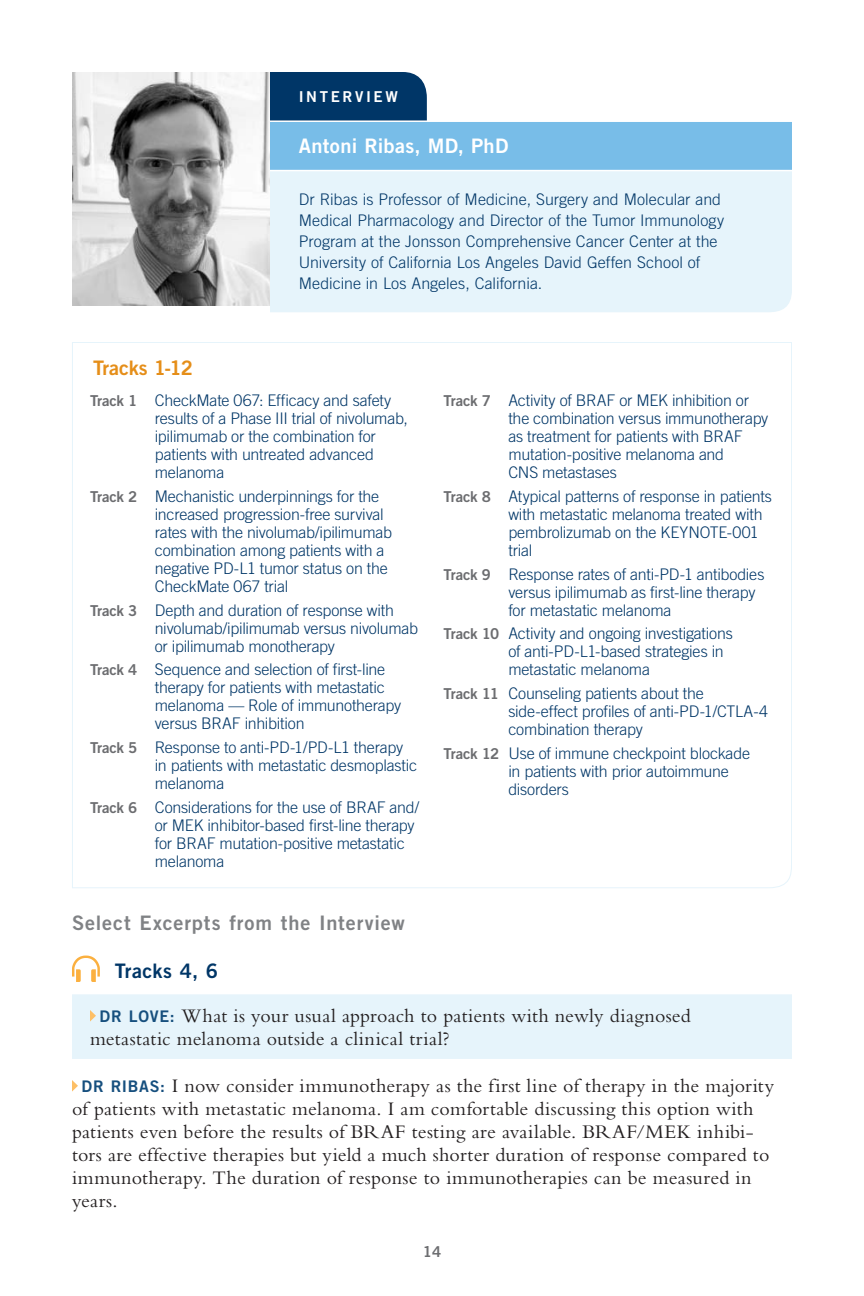
<style>
.page{position:relative;width:864px;height:1296px;background:#fff}
.page>*{position:absolute;margin:0;border:0;box-sizing:border-box;transform-origin:0 0}
._05__Body_Copy{font:20px/23px "Bembo RTP Std";letter-spacing:.01em;color:#231f20}
._05__Body_copy_Blue{font:20px/23px "Bembo RTP Std";letter-spacing:.01em;color:#231f20}
._08__INTVW__Select_e{font:20px "Trade Gothic LT Std Bd 2";letter-spacing:.045em;color:#808285}
._07__Faculty_physici{font:20px "Trade Gothic LT Std Bd 2";letter-spacing:.015em;color:#fff}
._08__INTVW__Tracks_h{font:20px "Trade Gothic LT Std Bd 2";letter-spacing:-.01em;color:#e58e19}
._08__INTVW__Headline{font:20px "Trade Gothic LT Std Bd 2";letter-spacing:.02em;color:#003667}
._08__INTVW__Tracks_t{font:300 16px/18px "Trade Gothic LT Std";letter-spacing:-.01em;color:#003667}
._07__Faculty_affilia{font:300 16px/21px "Trade Gothic LT Std";letter-spacing:.005em;color:#003667}
.t1{font:15px "Trade Gothic LT Std Bd 2";letter-spacing:.175em;color:#fff}
.t2{font:15px "Trade Gothic LT Std Bd 2";color:#6c6d70}
.s1{font-family:"Trade Gothic LT Std Bd 2";font-weight:400;font-size:15px;color:#6c6d70}
.s2{font-family:"Trade Gothic LT Std Bd 2";font-size:16px;color:#164f7e}
</style>
<div class="page">
<div style="left:270px;top:72px;width:157px;height:48px;background:#003667"></div>
<div style="left:270px;top:121px;width:522px;height:50px;background:#78bde8"></div>
<div style="left:270px;top:171px;width:522px;height:141px;background:#e6f4fb"></div>
<hr style="left:270px;top:170px;width:522px;height:1px;background:#fff">
<hr style="left:270px;top:120px;width:522px;height:2px;background:#fff">
<svg style="left:72px;top:342px;width:720px;height:546px"></svg>
<img style="left:72px;top:73px;width:198px;height:233px">
<div style="left:72px;top:994px;width:720px;height:65px;background:#e6f4fb"></div>
<svg style="left:72px;top:956px;width:28px;height:26px"></svg>
<svg style="left:90px;top:1010px;width:6px;height:12px"></svg>
<svg style="left:72px;top:1080px;width:6px;height:12px"></svg>
<p class="t1" style="left:299px;top:87px;width:101px">INTERVIEW</p>
<p class="_07__Faculty_physici" style="left:299px;top:134px;width:211px">Antoni Ribas, MD, PhD</p>
<p class="_07__Faculty_affilia" style="left:299px;top:189px;width:427px">Dr Ribas is Professor of Medicine, Surgery and Molecular and Medical Pharmacology and Director of the Tumor Immunology Program at the Jonsson Comprehensive Cancer Center at the University of California Los Angeles David Geffen School of Medicine in Los Angeles, California.</p>
<p class="_08__INTVW__Tracks_h" style="left:93px;top:356px;width:102px">Tracks 1-12</p>
<p class="_08__INTVW__Tracks_t" style="left:155px;top:391px;width:255px;text-indent:-65px"><span class="s1">Track 1</span> CheckMate 067: Efficacy and safety results of a Phase III trial of nivolumab, ipilimumab or the combination for patients with untreated advanced melanoma</p>
<p class="_08__INTVW__Tracks_t" style="left:155px;top:487px;width:239px;text-indent:-65px"><span class="s1">Track 2</span> Mechanistic underpinnings for the increased progression-free survival rates with the nivolumab/ipilimumab combination among patients with a negative PD-L1 tumor status on the CheckMate 067 trial</p>
<p class="_08__INTVW__Tracks_t" style="left:155px;top:601px;width:265px;text-indent:-65px"><span class="s1">Track 3</span> Depth and duration of response with nivolumab/ipilimumab versus nivolumab or ipilimumab monotherapy</p>
<p class="_08__INTVW__Tracks_t" style="left:155px;top:660px;width:248px;text-indent:-65px"><span class="s1">Track 4</span> Sequence and selection of first-line therapy for patients with metastatic melanoma — Role of immunotherapy versus BRAF inhibition</p>
<p class="_08__INTVW__Tracks_t" style="left:155px;top:738px;width:264px;text-indent:-65px"><span class="s1">Track 5</span> Response to anti-PD-1/PD-L1 therapy in patients with metastatic desmoplastic melanoma</p>
<p class="_08__INTVW__Tracks_t" style="left:155px;top:798px;width:266px;text-indent:-65px"><span class="s1">Track 6</span> Considerations for the use of BRAF and/ or MEK inhibitor-based first-line therapy for BRAF mutation-positive metastatic melanoma</p>
<p class="_08__INTVW__Tracks_t" style="left:508px;top:391px;width:262px;text-indent:-65px"><span class="s1">Track 7</span> Activity of BRAF or MEK inhibition or the combination versus immunotherapy as treatment for patients with BRAF mutation-positive melanoma and<br>CNS metastases</p>
<p class="_08__INTVW__Tracks_t" style="left:508px;top:487px;width:265px;text-indent:-65px"><span class="s1">Track 8</span> Atypical patterns of response in patients with metastatic melanoma treated with pembrolizumab on the KEYNOTE-001 trial</p>
<p class="_08__INTVW__Tracks_t" style="left:508px;top:565px;width:258px;text-indent:-65px"><span class="s1">Track 9</span> Response rates of anti-PD-1 antibodies versus ipilimumab as first-line therapy for metastatic melanoma</p>
<p class="_08__INTVW__Tracks_t" style="left:508px;top:624px;width:226px;text-indent:-65px"><span class="s1">Track 10</span> Activity and ongoing investigations of anti-PD-L1-based strategies in metastatic melanoma</p>
<p class="_08__INTVW__Tracks_t" style="left:508px;top:684px;width:261px;text-indent:-65px"><span class="s1">Track 11</span> Counseling patients about the side-effect profiles of anti-PD-1/CTLA-4 combination therapy</p>
<p class="_08__INTVW__Tracks_t" style="left:508px;top:744px;width:243px;text-indent:-65px"><span class="s1">Track 12</span> Use of immune checkpoint blockade in patients with prior autoimmune disorders</p>
<p class="_08__INTVW__Select_e" style="left:72px;top:910px;width:334px">Select Excerpts from the Interview</p>
<p class="_08__INTVW__Headline" style="left:115px;top:958px;width:105px">Tracks 4, 6</p>
<p class="_05__Body_copy_Blue" style="left:90px;top:1003px;width:602px;text-indent:10px"><span class="s2">DR LOVE:</span> What is your usual approach to patients with newly diagnosed metastatic melanoma outside a clinical trial?</p>
<p class="_05__Body_Copy" style="left:72px;top:1073px;width:704px;text-indent:10px"><span class="s2">DR RIBAS:</span> I now consider immunotherapy as the first line of therapy in the majority of patients with metastatic melanoma. I am comfortable discussing this option with patients even before the results of BRAF testing are available. BRAF/MEK inhibi&shy;tors are effective therapies but yield a much shorter duration of response compared to immunotherapy. The duration of response to immunotherapies can be measured in years.</p>
<p class="t2" style="left:423px;top:1242px;width:20px">14</p>
</div>
